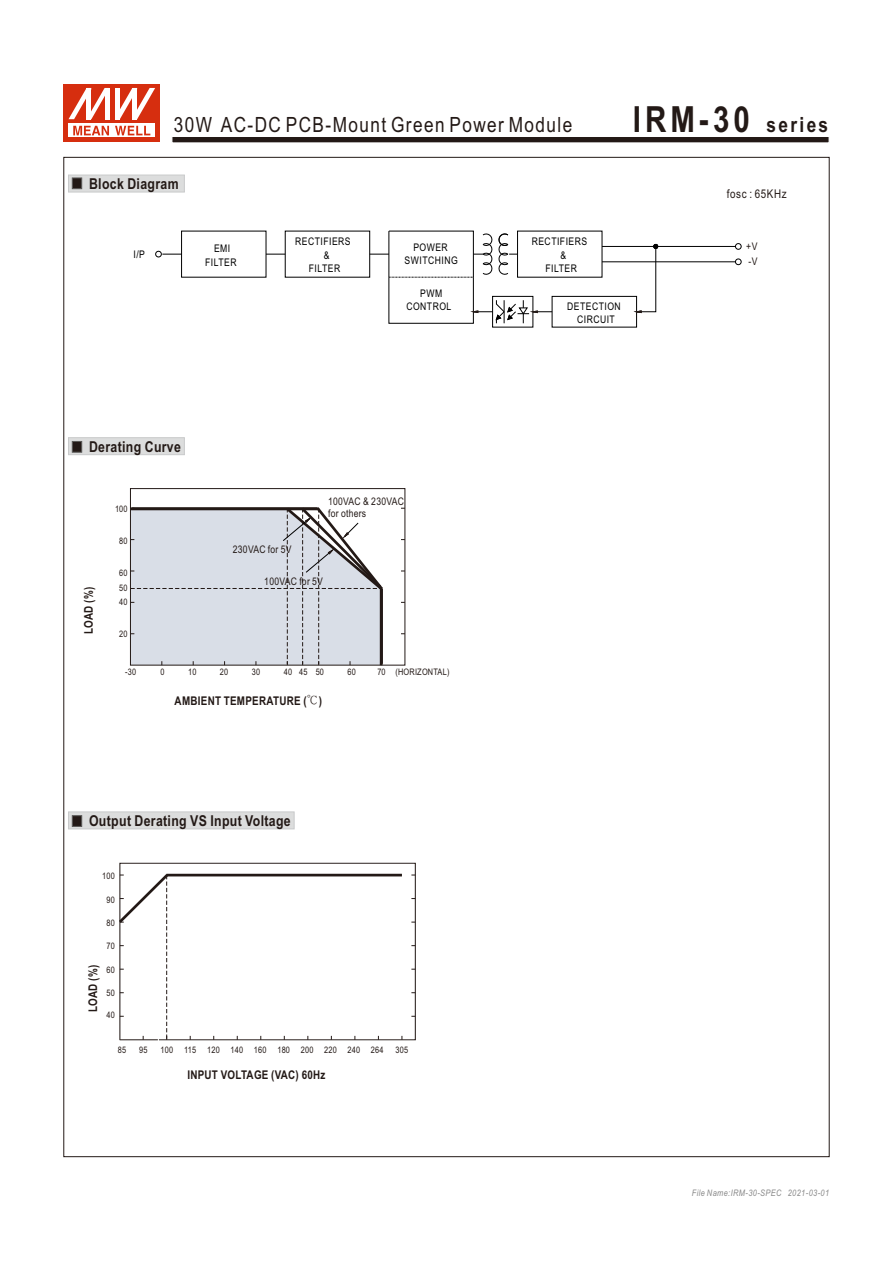
<style>
.page{position:relative;width:893px;height:1263px;background:#fff}
.page>*{position:absolute;margin:0;border:0;box-sizing:border-box;transform-origin:0 0}
.t1{font:700 36px "Arial Narrow";color:#231916}
.t2{font:21px "Arial Narrow";letter-spacing:.07em;color:#231916}
.t3{font:700 15px "Arial Narrow";letter-spacing:.025em;color:#231916}
.t4{font:700 12px "Arial Narrow";letter-spacing:.025em;color:#231916}
.t5{font:12px "Arial Narrow";letter-spacing:.045em;color:#231916}
.t6{font:10.5px/13.5px "Arial Narrow";letter-spacing:.045em;color:#000;text-align:center}
.t7{font:10.5px/11.9px "Arial Narrow";letter-spacing:.025em;color:#231916}
.t8{font:9px "Arial Narrow";letter-spacing:.025em;color:#231916}
.t9{font:italic 9px "Arial Narrow";letter-spacing:.045em;color:#898989}
.s1{font-size:21px}
.s2{font-family:"Inn Ming";font-weight:500}
</style>
<div class="page">
<svg style="left:68px;top:175px;width:117px;height:17px;background:#d0d0d0"></svg>
<svg style="left:68px;top:811px;width:226px;height:18px;background:#d5d6d6"></svg>
<svg style="left:68px;top:437px;width:117px;height:18px;background:#d0d0d0"></svg>
<hr style="left:602px;top:262px;width:133px;height:1px;background:#000">
<hr style="left:602px;top:246px;width:133px;height:1px;background:#000">
<svg style="left:155px;top:251px;width:27px;height:6px"></svg>
<svg style="left:266px;top:254px;width:19px;height:1px"></svg>
<div style="left:492px;top:296px;width:41px;height:31px;border:1px solid #000"></div>
<svg style="left:370px;top:231px;width:122px;height:47px"></svg>
<svg style="left:499px;top:234px;width:18px;height:41px"></svg>
<div style="left:552px;top:296px;width:85px;height:31px;border:1px solid #000"></div>
<svg style="left:735px;top:259px;width:6px;height:6px"></svg>
<svg style="left:735px;top:243px;width:6px;height:7px"></svg>
<svg style="left:472px;top:300px;width:80px;height:24px"></svg>
<svg style="left:636px;top:244px;width:22px;height:69px"></svg>
<svg style="left:172px;top:137px;width:657px;height:6px;background:#3b322f"></svg>
<svg style="left:119px;top:871px;width:1px;height:169px"></svg>
<svg style="left:120px;top:863px;width:296px;height:177px"></svg>
<svg style="left:130px;top:504px;width:255px;height:162px;background:#ced2d9"></svg>
<div style="left:64px;top:84px;width:96px;height:58px;background:#d62e0f"></div>
<svg style="left:69px;top:124px;width:86px;height:13px"></svg>
<svg style="left:115px;top:126px;width:35px;height:9px"></svg>
<svg style="left:73px;top:126px;width:36px;height:9px"></svg>
<svg style="left:69px;top:88px;width:40px;height:31px"></svg>
<svg style="left:115px;top:88px;width:40px;height:31px"></svg>
<h2 class="t2" style="left:174px;top:117px;width:400px">30W AC-DC PCB-Mount Green Power Module</h2>
<h1 class="t1" style="left:633px;top:106px;width:197px">IRM-30 <span class="s1">series</span></h1>
<h3 class="t3" style="left:89px;top:178px;width:91px">Block Diagram</h3>
<p class="t6" style="left:134px;top:248px;width:13px">I/P</p>
<p class="t6" style="left:214px;top:243px;width:18px">EMI</p>
<p class="t6" style="left:205px;top:256px;width:33px">FILTER</p>
<h3 class="t5" style="left:727px;top:189px;width:61px">fosc : 65KHz</h3>
<p class="t6" style="left:324px;top:236px;width:28px;text-align:left;text-indent:-29px">RECTIFIERS &amp;</p>
<p class="t6" style="left:532px;top:236px;width:57px">RECTIFIERS</p>
<p class="t7" style="left:746px;top:241px;width:13px">+V</p>
<p class="t6" style="left:413px;top:242px;width:36px">POWER</p>
<p class="t6" style="left:545px;top:249px;width:33px">&amp;<br>FILTER</p>
<p class="t6" style="left:405px;top:254px;width:55px">SWITCHING</p>
<p class="t7" style="left:748px;top:257px;width:11px">-V</p>
<p class="t6" style="left:309px;top:263px;width:33px">FILTER</p>
<p class="t6" style="left:420px;top:287px;width:23px">PWM</p>
<p class="t6" style="left:406px;top:301px;width:46px">CONTROL</p>
<p class="t6" style="left:567px;top:300px;width:55px">DETECTION<br>CIRCUIT</p>
<h3 class="t3" style="left:89px;top:441px;width:93px">Derating Curve</h3>
<p class="t8" style="left:115px;top:505px;width:14px">100</p>
<p class="t8" style="left:119px;top:537px;width:10px">80</p>
<h3 class="t4" style="left:84px;top:634px;width:49px;rotate:-90deg">LOAD (%)</h3>
<p class="t8" style="left:119px;top:569px;width:10px">60</p>
<p class="t8" style="left:119px;top:585px;width:10px">50</p>
<p class="t8" style="left:119px;top:599px;width:10px">40</p>
<p class="t8" style="left:119px;top:631px;width:10px">20</p>
<p class="t7" style="left:328px;top:496px;width:77px">100VAC &amp; 230VAC for others</p>
<p class="t7" style="left:233px;top:544px;width:60px">230VAC for 5V</p>
<p class="t7" style="left:264px;top:576px;width:60px">100VAC for 5V</p>
<p class="t8" style="left:125px;top:668px;width:13px">-30</p>
<p class="t8" style="left:160px;top:668px;width:6px">0</p>
<p class="t8" style="left:188px;top:668px;width:10px">10</p>
<p class="t8" style="left:220px;top:668px;width:10px">20</p>
<p class="t8" style="left:252px;top:668px;width:10px">30</p>
<p class="t8" style="left:284px;top:668px;width:42px">40 45 50</p>
<p class="t8" style="left:348px;top:668px;width:10px">60</p>
<p class="t8" style="left:377px;top:668px;width:74px">70 (HORIZONTAL)</p>
<h3 class="t4" style="left:175px;top:696px;width:149px">AMBIENT TEMPERATURE (<span class="s2">℃</span>)</h3>
<h3 class="t3" style="left:89px;top:815px;width:203px">Output Derating VS Input Voltage</h3>
<p class="t8" style="left:102px;top:873px;width:14px">100</p>
<p class="t8" style="left:106px;top:896px;width:10px">90</p>
<p class="t8" style="left:106px;top:919px;width:10px">80</p>
<p class="t8" style="left:106px;top:943px;width:10px">70</p>
<p class="t8" style="left:106px;top:966px;width:10px">60</p>
<p class="t8" style="left:106px;top:990px;width:10px">50</p>
<p class="t8" style="left:106px;top:1011px;width:10px">40</p>
<h3 class="t4" style="left:88px;top:1012px;width:49px;rotate:-90deg">LOAD (%)</h3>
<p class="t8" style="left:118px;top:1046px;width:10px">85</p>
<p class="t8" style="left:139px;top:1046px;width:10px">95</p>
<p class="t8" style="left:160px;top:1046px;width:225px">100 115 120 140 160 180 200 220 240 264</p>
<h3 class="t4" style="left:187px;top:1070px;width:140px">INPUT VOLTAGE (VAC) 60Hz</h3>
<p class="t8" style="left:396px;top:1046px;width:14px">305</p>
<p class="t9" style="left:692px;top:1189px;width:139px">File Name:IRM-30-SPEC 2021-03-01</p>
</div>
